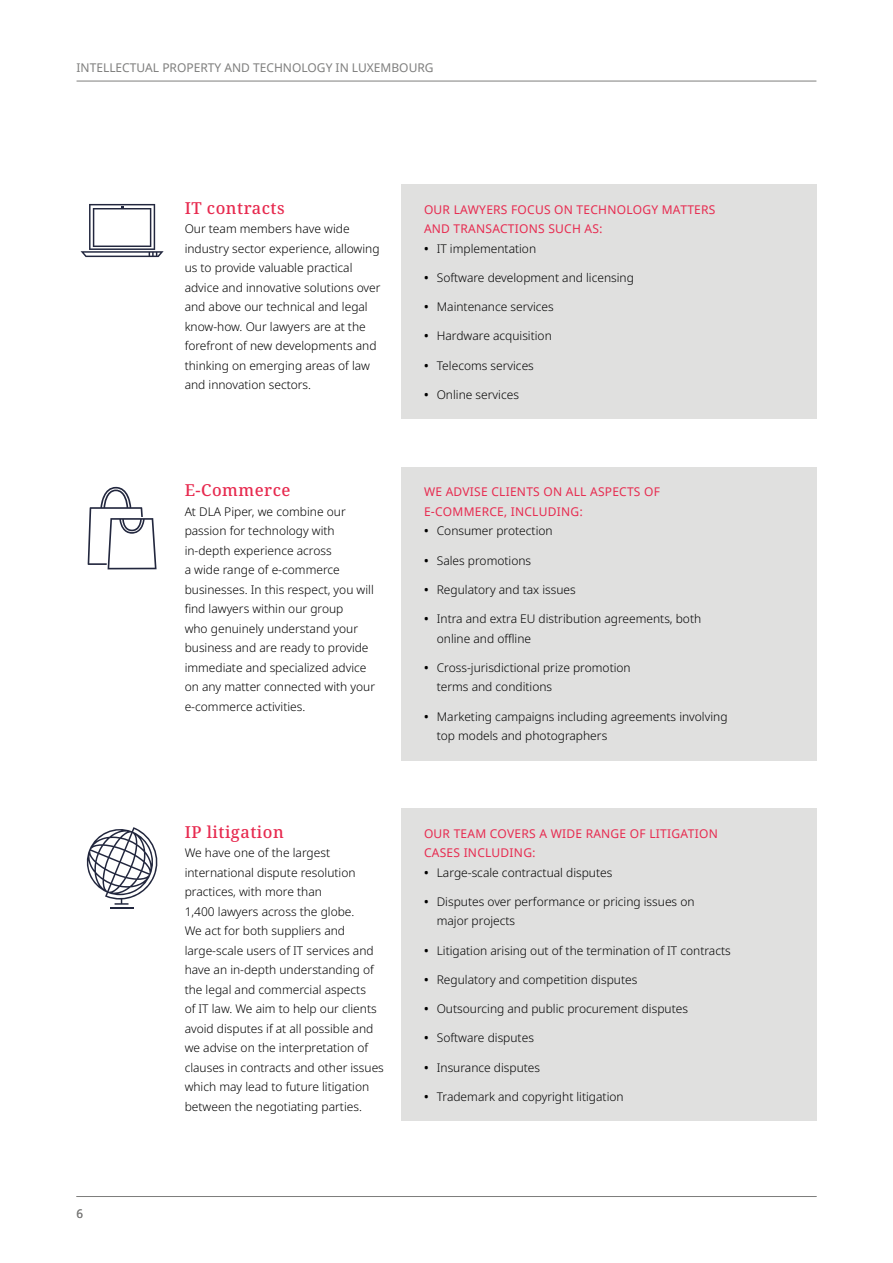
<style>
.page{position:relative;width:893px;height:1263px;background:#fff}
.page>*{position:absolute;margin:0;border:0;box-sizing:border-box;transform-origin:0 0}
.t1{font:500 16.5px "Noto Serif";letter-spacing:.03em;color:#e72a4f}
.t2{font:300 12px/19.5px "Noto Sans";color:#000}
.t3{font:12px/19.5px "Noto Sans";letter-spacing:.02em;color:#e72a4f}
.t4{font:12px "Noto Sans";color:#7e7e7d}
.s1{font-weight:600}
</style>
<div class="page">
<hr style="left:77px;top:81px;width:739px;height:1px;background:#7e7e7d">
<hr style="left:77px;top:1196px;width:739px;height:1px;background:#7e7e7d">
<div style="left:401px;top:808px;width:415px;height:313px;background:#e0e0df"></div>
<svg style="left:86px;top:827px;width:72px;height:81px"></svg>
<div style="left:401px;top:467px;width:415px;height:293px;background:#e0e0df"></div>
<svg style="left:88px;top:487px;width:69px;height:82px"></svg>
<div style="left:401px;top:184px;width:415px;height:234px;background:#e0e0df"></div>
<svg style="left:81px;top:204px;width:83px;height:53px"></svg>
<p class="t4" style="left:77px;top:60px;width:359px">INTELLECTUAL PROPERTY AND TECHNOLOGY IN LUXEMBOURG</p>
<p class="t4" style="left:77px;top:1205px;width:8px">6</p>
<h1 class="t1" style="left:185px;top:196px;width:102px">IT contracts</h1>
<p class="t2" style="left:185px;top:219px;width:197px">Our team members have wide industry sector experience, allowing us to provide valuable practical advice and innovative solutions over and above our technical and legal know-how. Our lawyers are at the forefront of new developments and thinking on emerging areas of law and innovation sectors.</p>
<h1 class="t1" style="left:185px;top:479px;width:107px">E-Commerce</h1>
<p class="t2" style="left:185px;top:502px;width:192px">At DLA Piper, we combine our passion for technology with in-depth experience across<br>a wide range of e-commerce businesses. In this respect, you will find lawyers within our group<br>who genuinely understand your business and are ready to provide immediate and specialized advice on any matter connected with your e-commerce activities.</p>
<h1 class="t1" style="left:185px;top:820px;width:101px">IP litigation</h1>
<p class="t2" style="left:185px;top:843px;width:201px">We have one of the largest international dispute resolution practices, with more than<br>1,400 lawyers across the globe.<br>We act for both suppliers and large-scale users of IT services and have an in-depth understanding of the legal and commercial aspects<br>of IT law. We aim to help our clients avoid disputes if at all possible and we advise on the interpretation of clauses in contracts and other issues which may lead to future litigation between the negotiating parties.</p>
<p class="t3" style="left:424px;top:200px;width:293px">OUR LAWYERS FOCUS ON TECHNOLOGY MATTERS<br>AND TRANSACTIONS SUCH AS:</p>
<p class="t2" style="left:424px;top:239px;width:114px"><span class="s1">•</span> IT implementation</p>
<p class="t2" style="left:424px;top:268px;width:211px"><span class="s1">•</span> Software development and licensing</p>
<p class="t2" style="left:424px;top:297px;width:131px"><span class="s1">•</span> Maintenance services</p>
<p class="t2" style="left:424px;top:327px;width:129px"><span class="s1">•</span> Hardware acquisition</p>
<p class="t2" style="left:424px;top:356px;width:111px"><span class="s1">•</span> Telecoms services</p>
<p class="t2" style="left:424px;top:385px;width:96px"><span class="s1">•</span> Online services</p>
<p class="t3" style="left:424px;top:483px;width:237px">WE ADVISE CLIENTS ON ALL ASPECTS OF<br>E-COMMERCE, INCLUDING:</p>
<p class="t2" style="left:424px;top:521px;width:130px"><span class="s1">•</span> Consumer protection</p>
<p class="t2" style="left:424px;top:551px;width:109px"><span class="s1">•</span> Sales promotions</p>
<p class="t2" style="left:424px;top:580px;width:153px"><span class="s1">•</span> Regulatory and tax issues</p>
<p class="t2" style="left:437px;top:609px;width:266px;text-indent:-13px"><span class="s1">•</span> Intra and extra EU distribution agreements, both online and offline</p>
<p class="t2" style="left:437px;top:658px;width:195px;text-indent:-13px"><span class="s1">•</span> Cross-jurisdictional prize promotion terms and conditions</p>
<p class="t2" style="left:437px;top:707px;width:292px;text-indent:-13px"><span class="s1">•</span> Marketing campaigns including agreements involving top models and photographers</p>
<p class="t3" style="left:424px;top:824px;width:295px">OUR TEAM COVERS A WIDE RANGE OF LITIGATION<br>CASES INCLUDING:</p>
<p class="t2" style="left:424px;top:863px;width:190px"><span class="s1">•</span> Large-scale contractual disputes</p>
<p class="t2" style="left:437px;top:892px;width:259px;text-indent:-13px"><span class="s1">•</span> Disputes over performance or pricing issues on major projects</p>
<p class="t2" style="left:424px;top:941px;width:308px"><span class="s1">•</span> Litigation arising out of the termination of IT contracts</p>
<p class="t2" style="left:424px;top:970px;width:215px"><span class="s1">•</span> Regulatory and competition disputes</p>
<p class="t2" style="left:424px;top:999px;width:265px"><span class="s1">•</span> Outsourcing and public procurement disputes</p>
<p class="t2" style="left:424px;top:1029px;width:111px"><span class="s1">•</span> Software disputes</p>
<p class="t2" style="left:424px;top:1058px;width:118px"><span class="s1">•</span> Insurance disputes</p>
<p class="t2" style="left:424px;top:1087px;width:201px"><span class="s1">•</span> Trademark and copyright litigation</p>
</div>
